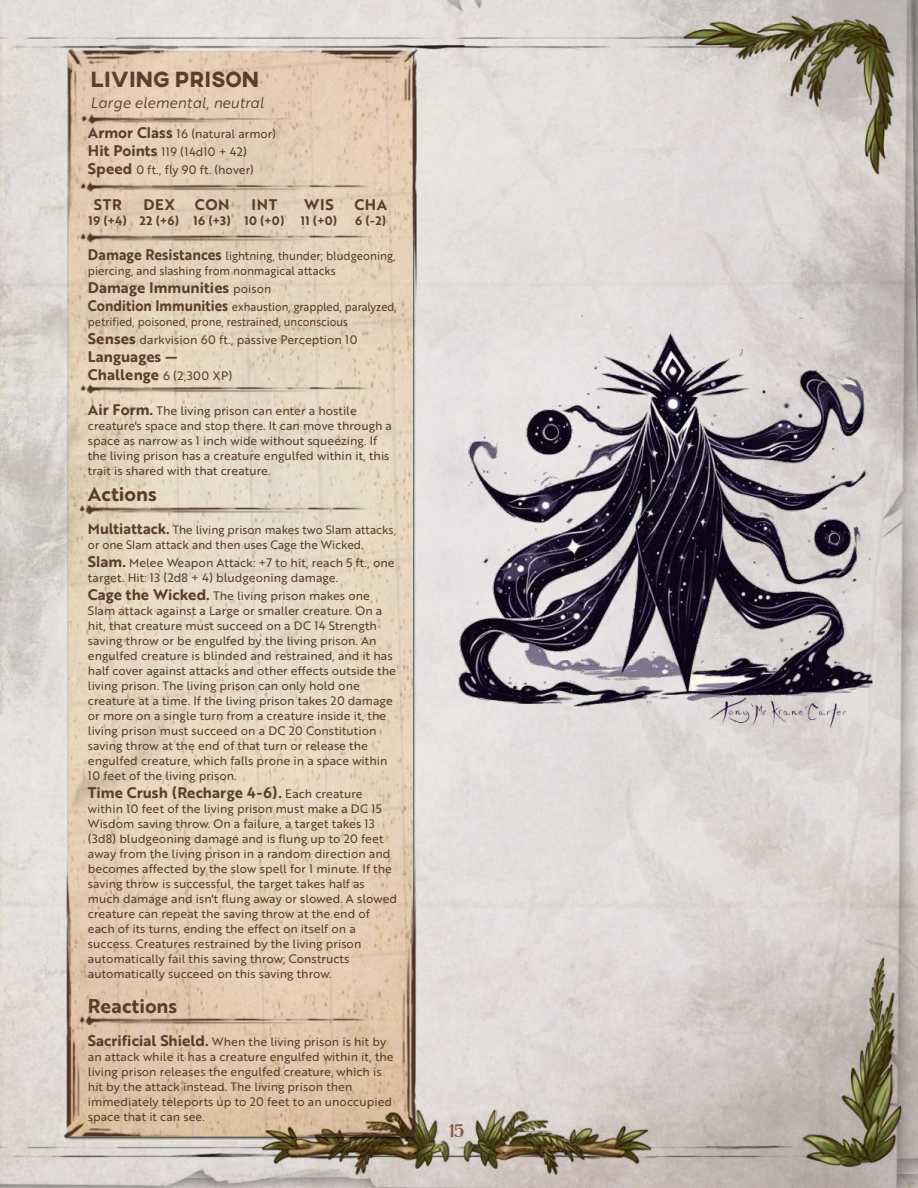
<style>
.page{position:relative;width:918px;height:1188px;background:#fff}
.page>*{position:absolute;margin:0;border:0;box-sizing:border-box;transform-origin:0 0}
.t1{font:800 22.5px "AXIS";color:#5b3e2e;scale:.95 1}
.t2{font:700 19.5px "Brother 1816 Printed";color:#5b3e2e}
.t3{font:19.5px "Charcuterie Contrast";color:#8a573c}
.t4{font:700 15px "Brother 1816 Printed";color:#5b3e2e}
.t5{font:italic 15px "Brother 1816 Printed";color:#5b3e2e}
.t6{font:12px/15px "Brother 1816 Printed";color:#5b3e2e}
.t7{font:12px/15px "Brother 1816 Printed";color:#5b3e2e;scale:.91 1}
.t8{font:12px/15px "Brother 1816 Printed";color:#5b3e2e;scale:.94 1}
.t9{font:12px/15px "Brother 1816 Printed";color:#5b3e2e;scale:.96 1}
.t10{font:700 12px "Brother 1816 Printed";letter-spacing:.04em;color:#5b3e2e}
.s1{font-weight:700;font-size:15px}
.s2{font-weight:400;font-size:12px}
</style>
<div class="page">
<img style="left:3px;top:0;width:915px;height:1188px">
<img style="left:0;top:12px;width:902px;height:1173px">
<img style="left:261px;top:1110px;width:391px;height:64px">
<img style="left:0;top:179px;width:28px;height:709px">
<img style="left:709px;top:706px;width:137px;height:23px">
<img style="left:459px;top:306px;width:413px;height:400px">
<img style="left:67px;top:326px;width:348px;height:494px">
<img style="left:64px;top:820px;width:353px;height:319px">
<img style="left:67px;top:49px;width:350px;height:277px">
<img style="left:80px;top:504px;width:319px;height:11px">
<img style="left:80px;top:1015px;width:319px;height:11px">
<img style="left:81px;top:114px;width:320px;height:10px">
<img style="left:81px;top:383px;width:319px;height:11px">
<img style="left:81px;top:232px;width:319px;height:11px">
<img style="left:81px;top:181px;width:319px;height:11px">
<h1 class="t1" style="left:91px;top:69px;width:179px">LIVING PRISON</h1>
<p class="t5" style="left:91px;top:96px;width:175px">Large elemental, neutral</p>
<p class="t6" style="left:88px;top:126px;width:190px;line-height:18px"><span class="s1">Armor Class</span> 16 (natural armor)<br><span class="s1">Hit Points</span> 119 (14d10 + 42)<br><span class="s1">Speed</span> 0 ft., fly 90 ft. (hover)</p>
<p class="t4" style="left:94px;top:199px;width:29px">STR</p>
<p class="t10" style="left:89px;top:216px;width:40px">19 (+4)</p>
<p class="t4" style="left:143px;top:199px;width:33px">DEX</p>
<p class="t10" style="left:140px;top:216px;width:41px">22 (+6)</p>
<p class="t4" style="left:195px;top:199px;width:36px">CON</p>
<p class="t10" style="left:194px;top:216px;width:39px">16 (+3)</p>
<p class="t4" style="left:252px;top:199px;width:27px">INT</p>
<p class="t10" style="left:244px;top:216px;width:42px">10 (+0)</p>
<p class="t4" style="left:304px;top:199px;width:31px">WIS</p>
<p class="t10" style="left:301px;top:216px;width:38px">11 (+0)</p>
<p class="t4" style="left:354px;top:199px;width:34px">CHA</p>
<p class="t10" style="left:355px;top:216px;width:33px">6 (-2)</p>
<p class="t8" style="left:88px;top:249px;width:329px"><span class="s1">Damage Resistances</span> lightning, thunder; bludgeoning, piercing, and slashing from nonmagical attacks</p>
<p class="t4" style="left:88px;top:281px;width:185px">Damage Immunities <span class="s2">poison</span></p>
<p class="t7" style="left:88px;top:300px;width:341px"><span class="s1">Condition Immunities</span> exhaustion, grappled, paralyzed, petrified, poisoned, prone, restrained, unconscious</p>
<p class="t6" style="left:88px;top:333px;width:271px"><span class="s1">Senses</span> darkvision 60 ft., passive Perception 10</p>
<p class="t4" style="left:88px;top:350px;width:91px">Languages —</p>
<p class="t6" style="left:88px;top:369px;width:146px"><span class="s1">Challenge</span> 6 (2,300 XP)</p>
<p class="t6" style="left:88px;top:404px;width:306px"><span class="s1">Air Form.</span> The living prison can enter a hostile creature's space and stop there. It can move through a space as narrow as 1 inch wide without squeezing. If the living prison has a creature engulfed within it, this trait is shared with that creature.</p>
<h2 class="t2" style="left:88px;top:486px;width:70px">Actions</h2>
<p class="t9" style="left:88px;top:524px;width:322px"><span class="s1">Multiattack.</span> The living prison makes two Slam attacks, or one Slam attack and then uses Cage the Wicked.</p>
<p class="t6" style="left:88px;top:557px;width:308px"><span class="s1">Slam.</span> Melee Weapon Attack: +7 to hit, reach 5 ft., one target. Hit: 13 (2d8 + 4) bludgeoning damage.</p>
<p class="t6" style="left:88px;top:590px;width:309px"><span class="s1">Cage the Wicked.</span> The living prison makes one Slam attack against a Large or smaller creature. On a hit, that creature must succeed on a DC 14 Strength saving throw or be engulfed by the living prison. An engulfed creature is blinded and restrained, and it has half cover against attacks and other effects outside the living prison. The living prison can only hold one creature at a time. If the living prison takes 20 damage or more on a single turn from a creature inside it, the living prison must succeed on a DC 20 Constitution saving throw at the end of that turn or release the engulfed creature, which falls prone in a space within 10 feet of the living prison.</p>
<p class="t4" style="left:88px;top:787px;width:276px">Time Crush (Recharge 4-6). <span class="s2">Each creature</span></p>
<p class="t6" style="left:88px;top:803px;width:311px">within 10 feet of the living prison must make a DC 15<br>Wisdom saving throw. On a failure, a target takes 13 (3d8) bludgeoning damage and is flung up to 20 feet away from the living prison in a random direction and becomes affected by the slow spell for 1 minute. If the saving throw is successful, the target takes half as much damage and isn't flung away or slowed. A slowed creature can repeat the saving throw at the end of each of its turns, ending the effect on itself on a success. Creatures restrained by the living prison automatically fail this saving throw; Constructs automatically succeed on this saving throw.</p>
<h2 class="t2" style="left:88px;top:998px;width:91px">Reactions</h2>
<p class="t6" style="left:88px;top:1035px;width:307px"><span class="s1">Sacrificial Shield.</span> When the living prison is hit by an attack while it has a creature engulfed within it, the living prison releases the engulfed creature, which is hit by the attack instead. The living prison then immediately teleports up to 20 feet to an unoccupied space that it can see.</p>
<h2 class="t3" style="left:449px;top:1123px;width:17px">15</h2>
</div>
